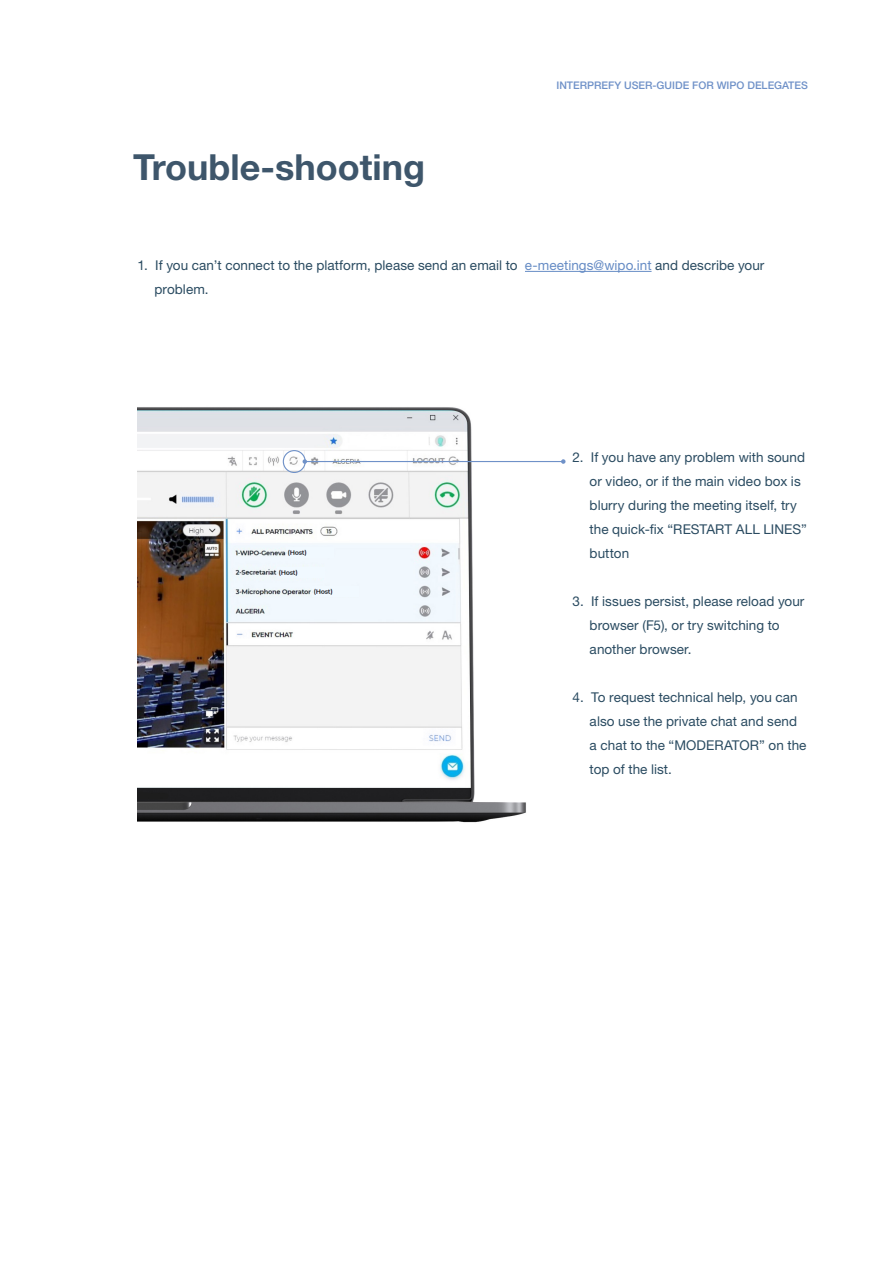
<style>
.page{position:relative;width:893px;height:1263px;background:#fff}
.page>*{position:absolute;margin:0;border:0;box-sizing:border-box;transform-origin:0 0}
.TITRE_1{font:700 36px "Helvetica Neue LT Std";color:#3e566b}
.courant{font:13.5px/24px "Helvetica Neue LT Std";letter-spacing:.005em;color:#2a4b61}
.t1{font:500 10.5px "Helvetica Neue LT Std";color:#6f91c8}
.s1{color:#668cc5}
</style>
<div class="page">
<img style="left:137px;top:407px;width:412px;height:416px">
<hr style="left:525px;top:271px;width:127px;height:1px;background:#668cc5">
<hr style="left:305px;top:461px;width:258px;height:1px;background:#6f91c8">
<svg style="left:561px;top:459px;width:5px;height:5px"></svg>
<div style="left:283px;top:450px;width:23px;height:23px;border:1px solid #6f91c8;border-radius:50%"></div>
<svg style="left:176px;top:489px;width:45px;height:21px"></svg>
<svg style="left:420px;top:728px;width:44px;height:20px"></svg>
<svg style="left:232px;top:524px;width:18px;height:20px"></svg>
<svg style="left:232px;top:630px;width:18px;height:12px"></svg>
<img style="left:287px;top:548px;width:46px;height:10px">
<img style="left:278px;top:568px;width:46px;height:10px">
<img style="left:313px;top:587px;width:46px;height:10px">
<p class="TITRE_1" style="left:133px;top:144px;width:293px">Trouble-shooting</p>
<p class="t1" style="left:556px;top:79px;width:253px">INTERPREFY USER-GUIDE FOR WIPO DELEGATES</p>
<p class="courant" style="left:154px;top:253px;width:611px;text-indent:-17px">1. If you can’t connect to the platform, please send an email to <span class="s1">e-meetings@wipo.int</span> and describe your problem.</p>
<p class="courant" style="left:590px;top:445px;width:219px;text-indent:-17px">2. If you have any problem with sound or video, or if the main video box is blurry during the meeting itself, try the quick-fix “RESTART ALL LINES” button</p>
<p class="courant" style="left:590px;top:589px;width:216px;text-indent:-17px">3. If issues persist, please reload your browser (F5), or try switching to another browser.</p>
<p class="courant" style="left:590px;top:685px;width:218px;text-indent:-17px">4. To request technical help, you can also use the private chat and send a chat to the “MODERATOR” on the top of the list.</p>
</div>
